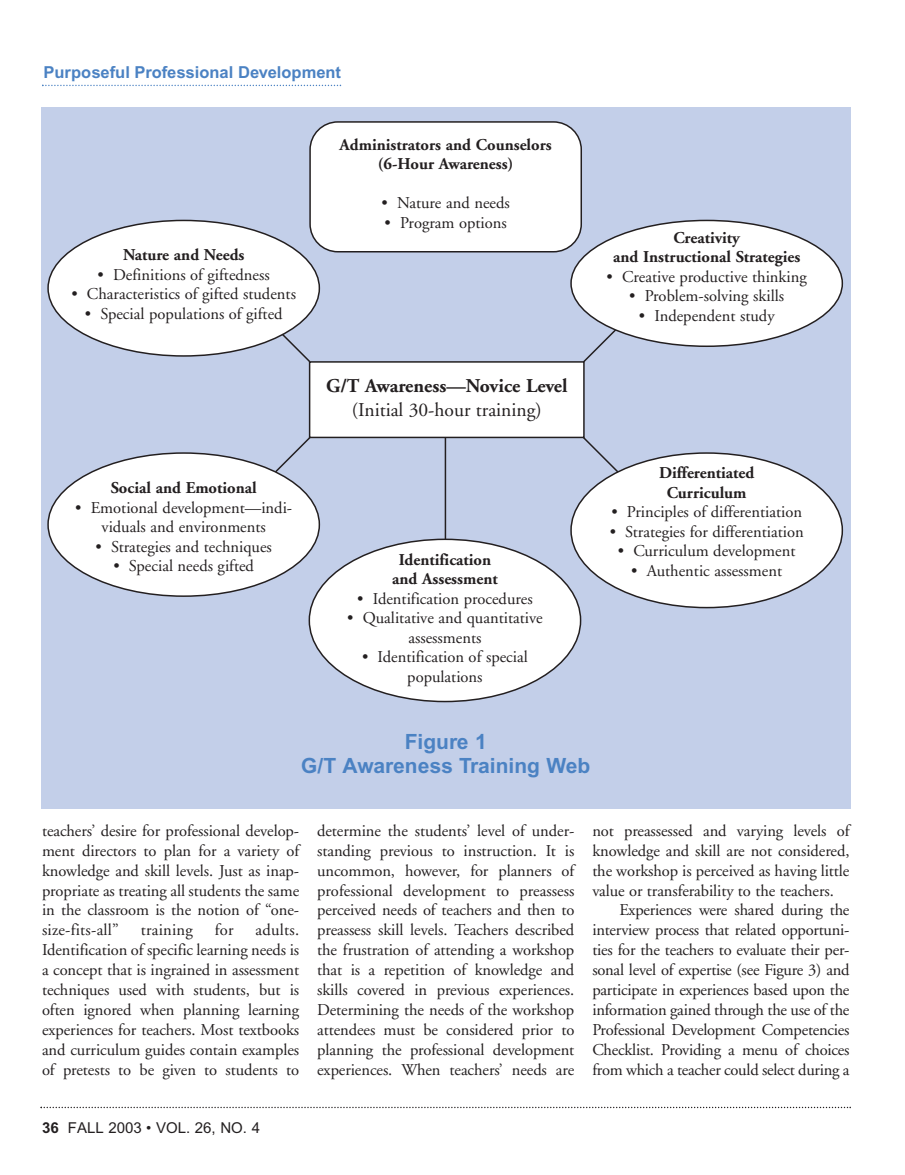
<style>
.page{position:relative;width:905px;height:1175px;background:#fff}
.page>*{position:absolute;margin:0;border:0;box-sizing:border-box;transform-origin:0 0}
.t1{font:700 21px/24px "Arial SFMT";color:#4b82c3;text-align:center}
.t2{font:700 19.5px/24px "Adobe Garamond";color:#231f20;text-align:center}
.t3{font:16.5px/20px "Adobe Garamond";letter-spacing:-.005em;color:#231f20;text-align:justify}
.t4{font:700 16.5px/19.5px "Adobe Garamond";color:#231f20;text-align:center}
.t5{font:700 16.5px "Arial SFMT";color:#4b82c3}
.t6{font:16.5px "Adobe Garamond";letter-spacing:.015em;color:#231f20}
.t7{font:15px "Arial SFMT";color:#231f20}
.s1{font-weight:400}
.s2{font-weight:700}
</style>
<div class="page">
<svg style="left:40px;top:1106px;width:810px;height:2px"></svg>
<svg style="left:42px;top:85px;width:299px;height:1px"></svg>
<div style="left:41px;top:107px;width:809px;height:702px;background:#c3cfe9"></div>
<div style="left:309px;top:362px;width:275px;height:75px;background:#fff"></div>
<div style="left:309px;top:361px;width:275px;height:77px;border:2px solid #231f20"></div>
<svg style="left:308px;top:538px;width:273px;height:164px"></svg>
<svg style="left:570px;top:452px;width:273px;height:156px"></svg>
<svg style="left:47px;top:121px;width:796px;height:243px"></svg>
<svg style="left:47px;top:435px;width:273px;height:162px"></svg>
<svg style="left:581px;top:435px;width:39px;height:39px"></svg>
<hr style="left:444px;top:437px;width:2px;height:102px;background:#231f20">
<p class="t5" style="left:44px;top:67px;width:299px">Purposeful Professional Development</p>
<p class="t4" style="left:123px;top:247px;width:123px">Nature and Needs</p>
<p class="t3" style="left:98px;top:266px;width:174px">• Definitions of giftedness</p>
<p class="t3" style="left:71px;top:286px;width:226px">• Characteristics of gifted students</p>
<p class="t3" style="left:85px;top:305px;width:199px">• Special populations of gifted</p>
<p class="t4" style="left:339px;top:136px;width:213px">Administrators and Counselors (6-Hour Awareness)</p>
<p class="t3" style="left:381px;top:194px;width:130px">• Nature and needs</p>
<p class="t3" style="left:384px;top:214px;width:124px">• Program options</p>
<p class="t4" style="left:613px;top:229px;width:188px">Creativity<br>and Instructional Strategies</p>
<p class="t3" style="left:606px;top:268px;width:202px">• Creative productive thinking</p>
<p class="t3" style="left:629px;top:287px;width:156px">• Problem-solving skills</p>
<p class="t3" style="left:638px;top:307px;width:137px">• Independent study</p>
<p class="t2" style="left:326px;top:375px;width:243px">G/T Awareness—Novice Level <span class="s1">(Initial 30-hour training)</span></p>
<p class="t4" style="left:111px;top:479px;width:147px">Social and Emotional</p>
<p class="t3" style="left:75px;top:499px;width:218px;line-height:19.5px;text-align:center">• Emotional development—indi&shy;viduals and environments</p>
<p class="t3" style="left:95px;top:538px;width:178px">• Strategies and techniques</p>
<p class="t3" style="left:113px;top:557px;width:142px">• Special needs gifted</p>
<p class="t4" style="left:392px;top:551px;width:107px">Identification and Assessment</p>
<p class="t3" style="left:357px;top:590px;width:177px">• Identification procedures</p>
<p class="t3" style="left:347px;top:609px;width:197px;line-height:19.5px;text-align:center">• Qualitative and quantitative assessments</p>
<p class="t3" style="left:362px;top:648px;width:167px;line-height:19.5px;text-align:center">• Identification of special populations</p>
<p class="t1" style="left:301px;top:732px;width:291px">Figure 1<br>G/T Awareness Training Web</p>
<p class="t4" style="left:659px;top:465px;width:97px">Differentiated<br>Curriculum</p>
<p class="t3" style="left:611px;top:503px;width:192px">• Principles of differentiation</p>
<p class="t3" style="left:609px;top:523px;width:195px">• Strategies for differentiation</p>
<p class="t3" style="left:618px;top:542px;width:179px">• Curriculum development</p>
<p class="t3" style="left:631px;top:562px;width:152px">• Authentic assessment</p>
<p class="t3" style="left:42px;top:822px;width:259px">teachers’ desire for professional develop&shy;ment directors to plan for a variety of knowledge and skill levels. Just as inap&shy;propriate as treating all students the same in the classroom is the notion of “one&shy;size-fits-all”</p>
<p class="t3" style="left:42px;top:921px;width:259px;text-indent:213px">adults.<br>Identification of specific learning needs is a concept that is ingrained in assessment techniques used with students, but is often ignored when planning learning experiences for teachers. Most textbooks and curriculum guides contain examples of pretests to be given to students to</p>
<p class="t6" style="left:141px;top:923px;width:54px">training</p>
<p class="t3" style="left:215px;top:921px;width:20px">for</p>
<p class="t3" style="left:317px;top:822px;width:259px">determine the students’ level of under&shy;standing previous to instruction. It is uncommon, however, for planners of professional development to preassess perceived needs of teachers and then to preassess skill levels. Teachers described the frustration of attending a workshop that is a repetition of knowledge and skills covered in previous experiences.<br>Determining the needs of the workshop attendees must be considered prior to planning the professional development experiences. When teachers’ needs are</p>
<p class="t3" style="left:592px;top:822px;width:259px">not preassessed and varying levels of</p>
<p class="t3" style="left:592px;top:842px;width:259px">knowledge and skill are not considered,</p>
<p class="t3" style="left:592px;top:862px;width:259px">the workshop is perceived as having little</p>
<p class="t3" style="left:592px;top:881px;width:243px">value or transferability to the teachers.</p>
<p class="t3" style="left:619px;top:901px;width:232px">Experiences were shared during the</p>
<p class="t3" style="left:592px;top:921px;width:259px">interview process that related opportuni-</p>
<p class="t3" style="left:592px;top:941px;width:259px">ties for the teachers to evaluate their per-</p>
<p class="t3" style="left:592px;top:961px;width:259px">sonal level of expertise (see Figure 3) and</p>
<p class="t3" style="left:592px;top:981px;width:259px">participate in experiences based upon the</p>
<p class="t3" style="left:592px;top:1001px;width:259px">information gained through the use of the</p>
<p class="t3" style="left:592px;top:1021px;width:259px">Professional Development Competencies</p>
<p class="t3" style="left:592px;top:1040px;width:259px">Checklist. Providing a menu of choices</p>
<p class="t3" style="left:592px;top:1060px;width:259px">from which a teacher could select during a</p>
<p class="t7" style="left:42px;top:1122px;width:219px"><span class="s2">36</span> FALL 2003 • VOL. 26, NO. 4</p>
</div>
